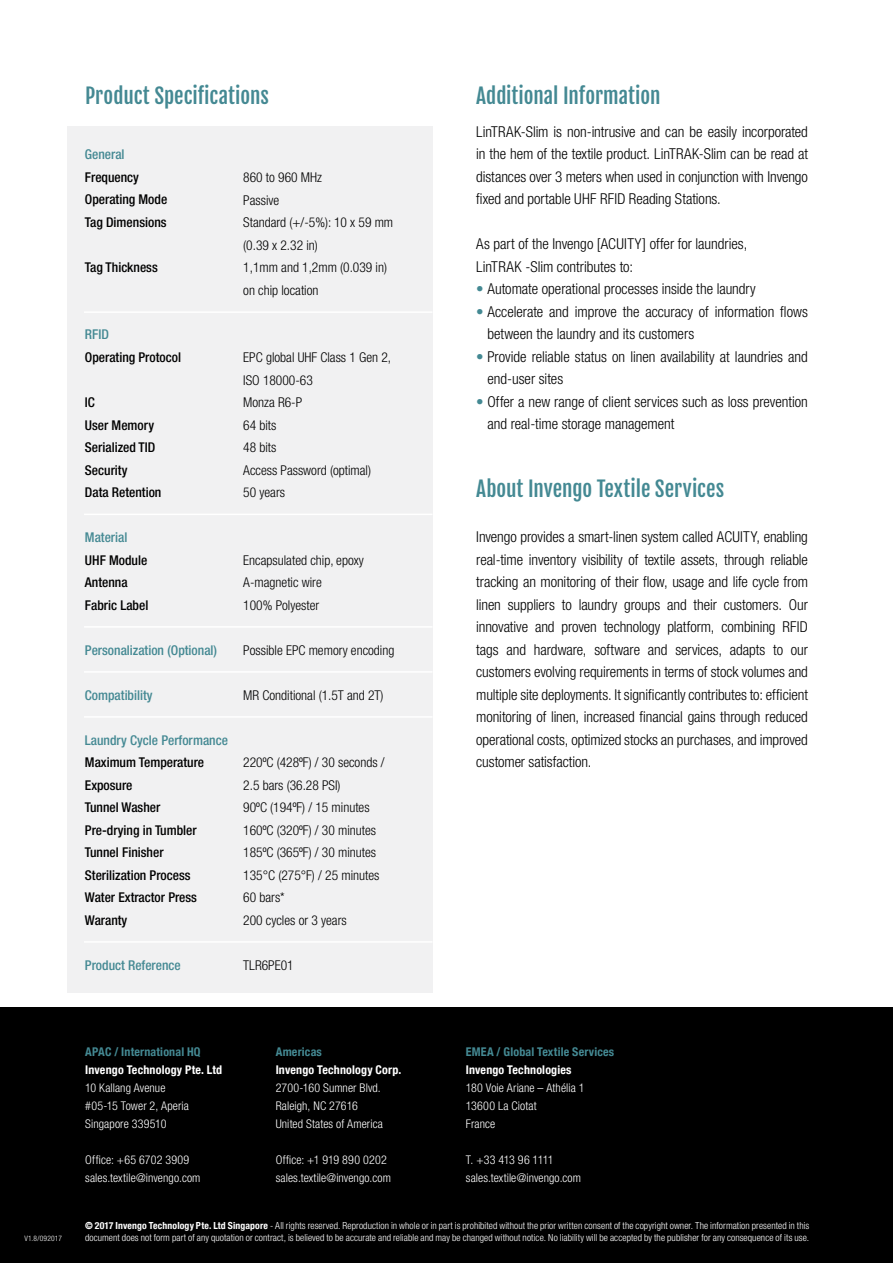
<style>
.page{position:relative;width:893px;height:1263px;background:#fff}
.page>*{position:absolute;margin:0;border:0;box-sizing:border-box;transform-origin:0 0}
.t1{font:21px "Fjalla One";color:#448993}
.t2{font:300 condensed 15px/22.5px "Helvetica Neue LT Com";color:#000}
.t3{font:300 condensed 13.5px/22.5px "Helvetica Neue LT Com";color:#000}
.t4{font:500 condensed 13.5px/22.5px "Helvetica Neue LT Com";color:#000}
.t5{font:500 condensed 13.5px "Helvetica Neue LT Com";color:#448993}
.t6{font:300 condensed 12px/18px "Helvetica Neue LT Com";letter-spacing:.01em;color:#fff}
.t7{font:700 condensed 12px "Helvetica Neue LT Com";letter-spacing:.015em;color:#fff}
.t8{font:700 condensed 12px "Helvetica Neue LT Com";letter-spacing:.015em;color:#448993}
.t9{font:300 condensed 9.75px "Helvetica Neue LT Com";letter-spacing:.01em;color:#fff}
.t10{font:300 condensed 7.5px "Helvetica Neue LT Com";letter-spacing:.03em;color:#fff}
.s1{color:#448993}
.s2{font-weight:700}
</style>
<div class="page">
<div style="left:0;top:1008px;width:893px;height:255px;background:#000"></div>
<div style="left:67px;top:126px;width:365px;height:866px;background:#f1f1f2"></div>
<hr style="left:84px;top:626px;width:348px;height:2px;background:#fff">
<hr style="left:84px;top:514px;width:348px;height:1px;background:#fff">
<hr style="left:84px;top:671px;width:348px;height:2px;background:#fff">
<hr style="left:84px;top:716px;width:348px;height:2px;background:#fff">
<hr style="left:84px;top:311px;width:348px;height:2px;background:#fff">
<hr style="left:84px;top:941px;width:348px;height:2px;background:#fff">
<h1 class="t1" style="left:85px;top:82px;width:185px">Product Specifications</h1>
<p class="t5" style="left:85px;top:147px;width:41px">General</p>
<p class="t4" style="left:85px;top:166px;width:84px">Frequency<br>Operating Mode<br>Tag Dimensions</p>
<p class="t4" style="left:85px;top:256px;width:74px">Tag Thickness</p>
<p class="t5" style="left:85px;top:327px;width:26px">RFID</p>
<p class="t4" style="left:85px;top:346px;width:98px">Operating Protocol</p>
<p class="t4" style="left:85px;top:391px;width:78px">IC<br>User Memory<br>Serialized TID<br>Security<br>Data Retention</p>
<p class="t5" style="left:85px;top:529px;width:44px">Material</p>
<p class="t4" style="left:85px;top:548px;width:65px">UHF Module<br>Antenna<br>Fabric Label</p>
<p class="t5" style="left:85px;top:642px;width:134px">Personalization (Optional)</p>
<p class="t5" style="left:85px;top:687px;width:69px">Compatibility</p>
<p class="t5" style="left:85px;top:732px;width:145px">Laundry Cycle Performance</p>
<p class="t4" style="left:85px;top:751px;width:121px">Maximum Temperature<br>Exposure<br>Tunnel Washer<br>Pre-drying in Tumbler<br>Tunnel Finisher<br>Sterilization Process<br>Water Extractor Press<br>Waranty</p>
<p class="t5" style="left:85px;top:957px;width:97px">Product Reference</p>
<p class="t3" style="left:243px;top:166px;width:151px">860 to 960 MHz<br>Passive<br>Standard (+/-5%): 10 x 59 mm (0.39 x 2.32 in)<br>1,1mm and 1,2mm (0.039 in) on chip location</p>
<p class="t3" style="left:243px;top:346px;width:149px">EPC global UHF Class 1 Gen 2,<br>ISO 18000-63<br>Monza R6-P<br>64 bits<br>48 bits<br>Access Password (optimal)<br>50 years</p>
<p class="t3" style="left:243px;top:548px;width:122px">Encapsulated chip, epoxy<br>A-magnetic wire<br>100% Polyester</p>
<p class="t3" style="left:243px;top:638px;width:153px">Possible EPC memory encoding</p>
<p class="t3" style="left:243px;top:683px;width:142px">MR Conditional (1.5T and 2T)</p>
<p class="t3" style="left:243px;top:751px;width:143px">220ºC (428ºF) / 30 seconds /<br>2.5 bars (36.28 PSI)<br>90ºC (194ºF) / 15 minutes<br>160ºC (320ºF) / 30 minutes<br>185ºC (365ºF) / 30 minutes<br>135°C (275°F) / 25 minutes<br>60 bars*<br>200 cycles or 3 years</p>
<p class="t3" style="left:243px;top:954px;width:52px">TLR6PE01</p>
<p class="t8" style="left:85px;top:1045px;width:117px">APAC / International HQ</p>
<p class="t7" style="left:85px;top:1063px;width:139px">Invengo Technology Pte. Ltd</p>
<p class="t6" style="left:85px;top:1079px;width:105px">10 Kallang Avenue #05-15 Tower 2, Aperia<br>Singapore 339510</p>
<p class="t6" style="left:85px;top:1151px;width:117px">Office: +65 6702 3909 sales.textile@invengo.com</p>
<p class="t8" style="left:276px;top:1045px;width:48px">Americas</p>
<p class="t7" style="left:276px;top:1063px;width:127px">Invengo Technology Corp.</p>
<p class="t6" style="left:276px;top:1079px;width:109px">2700-160 Sumner Blvd.<br>Raleigh, NC 27616<br>United States of America</p>
<p class="t6" style="left:276px;top:1151px;width:117px">Office: +1 919 890 0202 sales.textile@invengo.com</p>
<h1 class="t1" style="left:476px;top:82px;width:186px">Additional Information</h1>
<p class="t2" style="left:476px;top:120px;width:333px;text-align:justify">LinTRAK-Slim is non-intrusive and can be easily incorporated in the hem of the textile product. LinTRAK-Slim can be read at distances over 3 meters when used in conjunction with Invengo fixed and portable UHF RFID Reading Stations.</p>
<p class="t2" style="left:476px;top:233px;width:273px">As part of the Invengo [ACUITY] offer for laundries,<br>LinTRAK -Slim contributes to:</p>
<p class="t2" style="left:476px;top:278px;width:281px"><span class="s1">•</span> Automate operational processes inside the laundry</p>
<p class="t2" style="left:487px;top:300px;width:322px;text-indent:-11px"><span class="s1">•</span> Accelerate and improve the accuracy of information flows between the laundry and its customers</p>
<p class="t2" style="left:487px;top:345px;width:322px;text-indent:-11px"><span class="s1">•</span> Provide reliable status on linen availability at laundries and end-user sites</p>
<p class="t2" style="left:487px;top:390px;width:322px;text-indent:-11px"><span class="s1">•</span> Offer a new range of client services such as loss prevention and real-time storage management</p>
<h1 class="t1" style="left:476px;top:476px;width:250px">About Invengo Textile Services</h1>
<p class="t2" style="left:476px;top:525px;width:333px;text-align:justify">Invengo provides a smart-linen system called ACUITY, enabling real-time inventory visibility of textile assets, through reliable tracking an monitoring of their flow, usage and life cycle from linen suppliers to laundry groups and their customers. Our innovative and proven technology platform, combining RFID tags and hardware, software and services, adapts to our customers evolving requirements in terms of stock volumes and multiple site deployments. It significantly contributes to: efficient monitoring of linen, increased financial gains through reduced operational costs, optimized stocks an purchases, and improved customer satisfaction.</p>
<p class="t8" style="left:466px;top:1045px;width:150px">EMEA / Global Textile Services</p>
<p class="t7" style="left:466px;top:1063px;width:107px">Invengo Technologies</p>
<p class="t6" style="left:466px;top:1079px;width:120px">180 Voie Ariane – Athélia 1<br>13600 La Ciotat<br>France</p>
<p class="t6" style="left:466px;top:1151px;width:117px">T. +33 413 96 1111 sales.textile@invengo.com</p>
<p class="t9" style="left:85px;top:1219px;width:726px"><span class="s2">© 2017 Invengo Technology Pte. Ltd Singapore</span> - All rights reserved. Reproduction in whole or in part is prohibited without the prior written consent of the copyright owner. The information presented in this</p>
<p class="t10" style="left:25px;top:1233px;width:39px">V1.8/092017</p>
<p class="t9" style="left:85px;top:1231px;width:726px">document does not form part of any quotation or contract, is believed to be accurate and reliable and may be changed without notice. No liability will be accepted by the publisher for any consequence of its use.</p>
</div>
